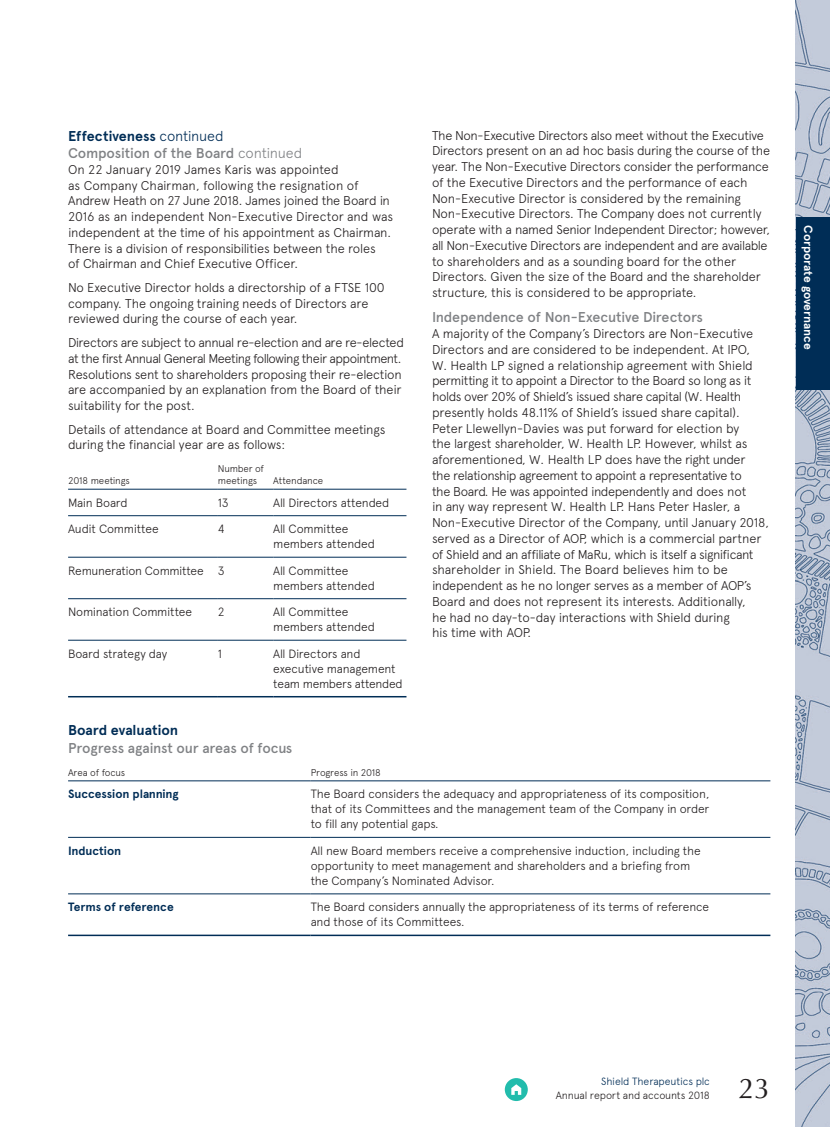
<style>
.page{position:relative;width:830px;height:1127px;background:#fff}
.page>*{position:absolute;margin:0;border:0;box-sizing:border-box;transform-origin:0 0}
.t1{font:28.5px "Optima LT Std";color:#231f20}
.Subhead_2{font:500 14.25px "Apercu Pro";letter-spacing:-.015em;color:#808285}
.Subhead_1{font:700 14.25px "Apercu Pro";color:#002d56}
.Body_Text{font:300 12.75px/15.8px "Apercu Pro";letter-spacing:-.02em;color:#231f20}
.Figs_LFT{font:300 12px/15px "Apercu Pro";letter-spacing:-.015em;color:#231f20}
.Figs_LFT-2{font:700 12px "Apercu Pro";letter-spacing:-.005em;color:#002d56}
.t2{font:700 12px "Apercu Pro";color:#fff}
.t3{font:300 10.5px "Apercu Pro";letter-spacing:-.01em;color:#231f20}
.t4{font:300 10.5px "Apercu Pro";letter-spacing:-.01em;color:#002d56}
.Figshd_LFT{font:300 9.75px "Apercu Pro";letter-spacing:-.01em;color:#231f20}
.Figshd_RT{font:300 9.75px "Apercu Pro";letter-spacing:-.01em;color:#231f20}
.s1{font-weight:300}
</style>
<div class="page">
<img style="left:795px;top:0;width:34px;height:1127px">
<div style="left:795px;top:217px;width:34px;height:172px;background:#002d56"></div>
<svg style="left:504px;top:1078px;width:23px;height:23px"></svg>
<hr style="left:68px;top:696px;width:150px;height:1px;background:#002d56">
<hr style="left:218px;top:696px;width:55px;height:1px;background:#002d56">
<hr style="left:273px;top:696px;width:133px;height:1px;background:#002d56">
<hr style="left:68px;top:489px;width:150px;height:1px;background:#002d56">
<hr style="left:218px;top:489px;width:55px;height:1px;background:#002d56">
<hr style="left:273px;top:489px;width:133px;height:1px;background:#002d56">
<hr style="left:68px;top:515px;width:150px;height:1px;background:#002d56">
<hr style="left:218px;top:515px;width:55px;height:1px;background:#002d56">
<hr style="left:273px;top:515px;width:133px;height:1px;background:#002d56">
<hr style="left:68px;top:557px;width:150px;height:1px;background:#002d56">
<hr style="left:218px;top:557px;width:55px;height:1px;background:#002d56">
<hr style="left:273px;top:557px;width:133px;height:1px;background:#002d56">
<hr style="left:68px;top:598px;width:150px;height:1px;background:#002d56">
<hr style="left:218px;top:598px;width:55px;height:1px;background:#002d56">
<hr style="left:273px;top:598px;width:133px;height:1px;background:#002d56">
<hr style="left:68px;top:640px;width:150px;height:1px;background:#002d56">
<hr style="left:218px;top:640px;width:55px;height:1px;background:#002d56">
<hr style="left:273px;top:640px;width:133px;height:1px;background:#002d56">
<hr style="left:68px;top:780px;width:242px;height:1px;background:#002d56">
<hr style="left:310px;top:780px;width:460px;height:1px;background:#002d56">
<hr style="left:68px;top:837px;width:242px;height:1px;background:#002d56">
<hr style="left:310px;top:837px;width:460px;height:1px;background:#002d56">
<hr style="left:68px;top:893px;width:242px;height:1px;background:#002d56">
<hr style="left:310px;top:893px;width:460px;height:1px;background:#002d56">
<hr style="left:68px;top:934px;width:242px;height:2px;background:#002d56">
<hr style="left:310px;top:934px;width:460px;height:2px;background:#002d56">
<p class="Subhead_1" style="left:68px;top:125px;width:157px">Effectiveness <span class="s1">continued</span></p>
<p class="Subhead_2" style="left:68px;top:142px;width:236px">Composition of the Board <span class="s1">continued</span></p>
<p class="Body_Text" style="left:68px;top:160px;width:326px">On 22 January 2019 James Karis was appointed<br>as Company Chairman, following the resignation of Andrew Heath on 27 June 2018. James joined the Board in 2016 as an independent Non-Executive Director and was independent at the time of his appointment as Chairman.<br>There is a division of responsibilities between the roles<br>of Chairman and Chief Executive Officer.</p>
<p class="Body_Text" style="left:68px;top:278px;width:318px">No Executive Director holds a directorship of a FTSE 100 company. The ongoing training needs of Directors are reviewed during the course of each year.</p>
<p class="Body_Text" style="left:68px;top:333px;width:337px">Directors are subject to annual re-election and are re-elected at the first Annual General Meeting following their appointment.<br>Resolutions sent to shareholders proposing their re-election are accompanied by an explanation from the Board of their suitability for the post.</p>
<p class="Body_Text" style="left:68px;top:420px;width:319px">Details of attendance at Board and Committee meetings during the financial year are as follows:</p>
<p class="Figshd_LFT" style="left:218px;top:461px;width:48px">Number of</p>
<p class="Figshd_RT" style="left:68px;top:473px;width:63px">2018 meetings</p>
<p class="Figshd_LFT" style="left:218px;top:473px;width:41px">meetings</p>
<p class="Figshd_LFT" style="left:273px;top:473px;width:51px">Attendance</p>
<p class="Figs_LFT" style="left:68px;top:494px;width:61px">Main Board</p>
<p class="Figs_LFT" style="left:218px;top:494px;width:12px">13</p>
<p class="Figs_LFT" style="left:273px;top:494px;width:118px">All Directors attended</p>
<p class="Figs_LFT" style="left:68px;top:520px;width:92px">Audit Committee</p>
<p class="Figs_LFT" style="left:218px;top:520px;width:8px">4</p>
<p class="Figs_LFT" style="left:273px;top:520px;width:103px">All Committee members attended</p>
<p class="Figs_LFT" style="left:68px;top:562px;width:137px">Remuneration Committee</p>
<p class="Figs_LFT" style="left:218px;top:562px;width:8px">3</p>
<p class="Figs_LFT" style="left:273px;top:562px;width:103px">All Committee members attended</p>
<p class="Figs_LFT" style="left:68px;top:603px;width:126px">Nomination Committee</p>
<p class="Figs_LFT" style="left:218px;top:603px;width:8px">2</p>
<p class="Figs_LFT" style="left:273px;top:603px;width:103px">All Committee members attended</p>
<p class="Figs_LFT" style="left:68px;top:645px;width:101px">Board strategy day</p>
<p class="Figs_LFT" style="left:218px;top:645px;width:6px">1</p>
<p class="Figs_LFT" style="left:273px;top:645px;width:131px">All Directors and executive management team members attended</p>
<p class="Body_Text" style="left:432px;top:126px;width:339px">The Non-Executive Directors also meet without the Executive Directors present on an ad hoc basis during the course of the year. The Non-Executive Directors consider the performance of the Executive Directors and the performance of each Non-Executive Director is considered by the remaining Non-Executive Directors. The Company does not currently operate with a named Senior Independent Director; however, all Non-Executive Directors are independent and are available to shareholders and as a sounding board for the other Directors. Given the size of the Board and the shareholder structure, this is considered to be appropriate.</p>
<p class="Subhead_2" style="left:432px;top:307px;width:272px">Independence of Non-Executive Directors</p>
<p class="Body_Text" style="left:432px;top:325px;width:338px">A majority of the Company’s Directors are Non-Executive Directors and are considered to be independent. At IPO,<br>W. Health LP signed a relationship agreement with Shield permitting it to appoint a Director to the Board so long as it holds over 20% of Shield’s issued share capital (W. Health presently holds 48.11% of Shield’s issued share capital).<br>Peter Llewellyn-Davies was put forward for election by<br>the largest shareholder, W. Health LP. However, whilst as aforementioned, W. Health LP does have the right under<br>the relationship agreement to appoint a representative to<br>the Board. He was appointed independently and does not<br>in any way represent W. Health LP. Hans Peter Hasler, a Non-Executive Director of the Company, until January 2018, served as a Director of AOP, which is a commercial partner of Shield and an affiliate of MaRu, which is itself a significant shareholder in Shield. The Board believes him to be independent as he no longer serves as a member of AOP’s Board and does not represent its interests. Additionally,<br>he had no day-to-day interactions with Shield during<br>his time with AOP.</p>
<p class="Subhead_1" style="left:68px;top:720px;width:112px">Board evaluation</p>
<p class="Subhead_2" style="left:68px;top:737px;width:226px">Progress against our areas of focus</p>
<p class="Figshd_LFT" style="left:68px;top:765px;width:59px">Area of focus</p>
<p class="Figshd_LFT" style="left:310px;top:765px;width:72px">Progress in 2018</p>
<p class="Figs_LFT-2" style="left:68px;top:785px;width:112px">Succession planning</p>
<p class="Figs_LFT" style="left:310px;top:785px;width:400px;text-align:justify">The Board considers the adequacy and appropriateness of its composition, that of its Committees and the management team of the Company in order to fill any potential gaps.</p>
<p class="Figs_LFT-2" style="left:68px;top:841px;width:55px">Induction</p>
<p class="Figs_LFT" style="left:310px;top:842px;width:391px">All new Board members receive a comprehensive induction, including the opportunity to meet management and shareholders and a briefing from the Company’s Nominated Advisor.</p>
<p class="Figs_LFT-2" style="left:68px;top:898px;width:107px">Terms of reference</p>
<p class="Figs_LFT" style="left:310px;top:898px;width:400px">The Board considers annually the appropriateness of its terms of reference and those of its Committees.</p>
<p class="t2" style="left:816px;top:225px;width:126px;rotate:90deg">Corporate governance</p>
<p class="t4" style="left:601px;top:1074px;width:110px">Shield Therapeutics plc</p>
<p class="t3" style="left:555px;top:1087px;width:155px">Annual report and accounts 2018</p>
<h1 class="t1" style="left:738px;top:1071px;width:33px">23</h1>
</div>
